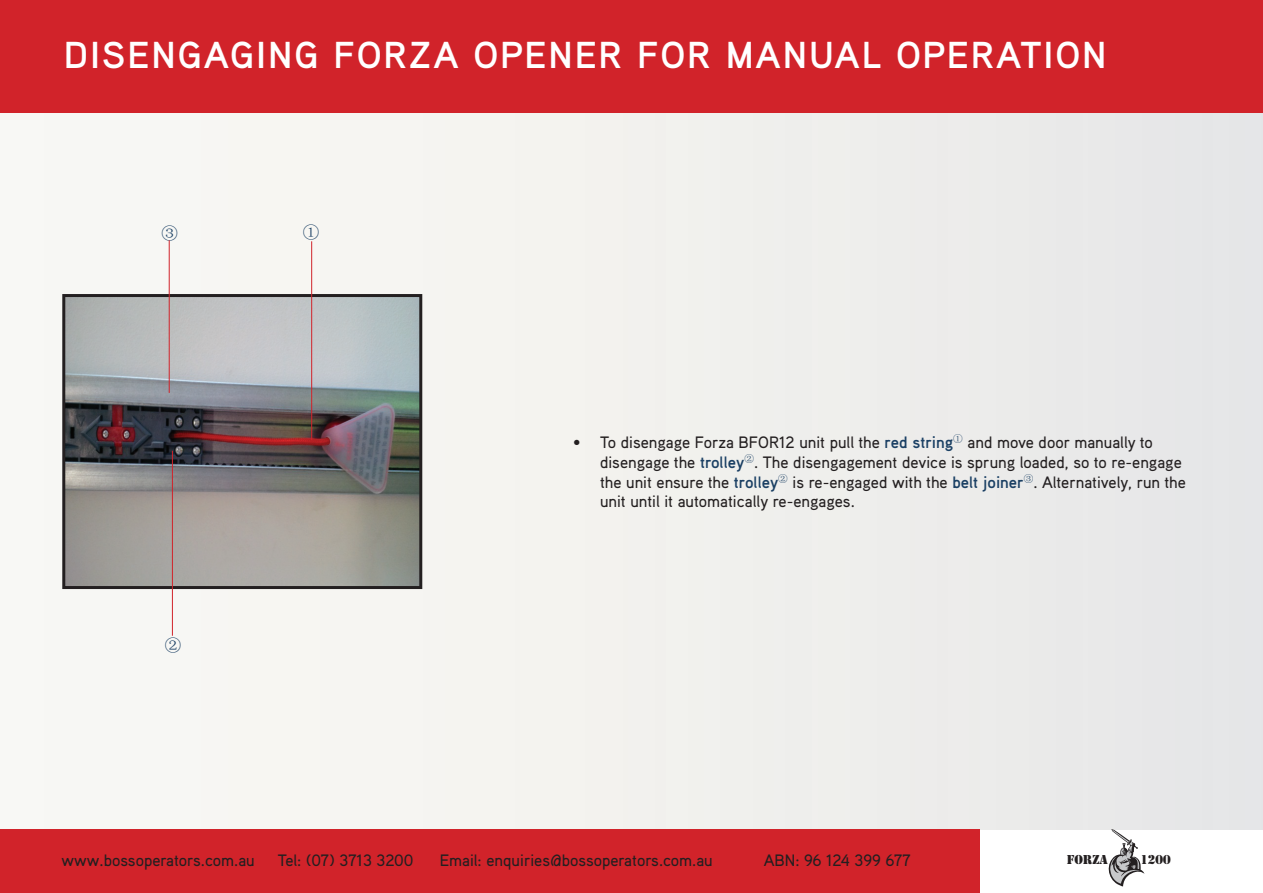
<style>
.page{position:relative;width:1263px;height:893px;background:#fff}
.page>*{position:absolute;margin:0;border:0;box-sizing:border-box;transform-origin:0 0}
.t1{font:700 37.5px "Aaux Pro";letter-spacing:.05em;color:#fff}
.t2{font:500 16.5px/19.8px "Aaux Pro";color:#231f20}
.t3{font:16.5px "Sim Sun";color:#1b4064}
.t4{font:12px "Stencil Std";color:#231f20}
.s1{font-weight:700;color:#1b4064}
</style>
<div class="page">
<div style="left:0;top:0;width:1263px;height:829px;background:#f1f1ed"></div>
<img style="left:66px;top:298px;width:352px;height:287px">
<div style="left:62px;top:294px;width:360px;height:295px;border:3px solid #231f20"></div>
<div style="left:0;top:0;width:1263px;height:113px;background:#d1232a"></div>
<div style="left:0;top:829px;width:979px;height:64px;background:#d1232a"></div>
<hr style="left:172px;top:451px;width:1px;height:185px;background:#d1232a">
<hr style="left:169px;top:240px;width:1px;height:153px;background:#d1232a">
<hr style="left:311px;top:241px;width:1px;height:199px;background:#d1232a">
<hr style="left:1262px;top:829px;width:1px;height:64px;background:#d1232a">
<svg style="left:1105px;top:829px;width:39px;height:57px"></svg>
<h1 class="t1" style="left:64px;top:31px;width:1044px">DISENGAGING FORZA OPENER FOR MANUAL OPERATION</h1>
<p class="t3" style="left:162px;top:224px;width:18px">③</p>
<p class="t3" style="left:303px;top:224px;width:18px">①</p>
<p class="t3" style="left:165px;top:637px;width:18px">②</p>
<p class="t2" style="left:600px;top:432px;width:587px;text-indent:-27px">• To disengage Forza BFOR12 unit pull the <span class="s1">red string</span><sup>①</sup> and move door manually to disengage the <span class="s1">trolley</span><sup>②</sup>. The disengagement device is sprung loaded, so to re-engage the unit ensure the <span class="s1">trolley</span><sup>②</sup> is re-engaged with the <span class="s1">belt joiner</span><sup>③</sup>. Alternatively, run the unit until it automatically re-engages.</p>
<p class="t2" style="left:62px;top:849px;width:195px">www.bossoperators.com.au</p>
<p class="t2" style="left:278px;top:849px;width:137px">Tel: (07) 3713 3200</p>
<p class="t2" style="left:440px;top:849px;width:275px">Email: enquiries@bossoperators.com.au</p>
<p class="t2" style="left:764px;top:849px;width:148px">ABN: 96 124 399 677</p>
<p class="t4" style="left:1067px;top:852px;width:42px">FORZA</p>
<p class="t4" style="left:1140px;top:852px;width:32px">1200</p>
</div>
